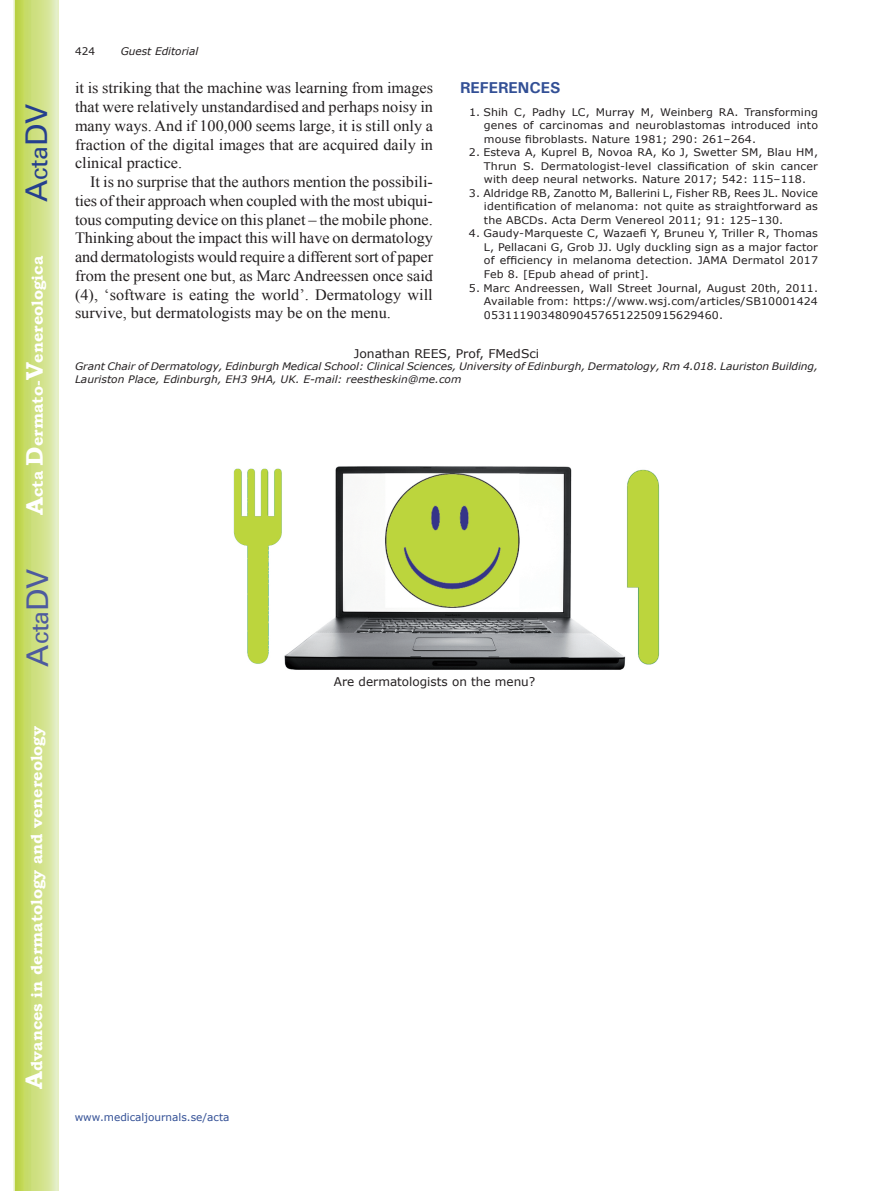
<style>
.page{position:relative;width:893px;height:1191px;background:#fff}
.page>*{position:absolute;margin:0;border:0;box-sizing:border-box;transform-origin:0 0}
.t1{font:30px "Univers";color:#4d5a9e}
.t2{font:30px "Univers";color:#253f8e}
.t3{font:15.75px/18.8px "Times New Roman";color:#231f20;text-align:justify}
.t4{font:700 15.75px "Bookman Old Style";color:#fff}
.t5{font:700 15.75px "Univers";color:#324f95}
.t6{font:12px "Verdana";color:#231f20}
.t7{font:10.5px/13.5px "Verdana";letter-spacing:.01em;color:#231f20;text-align:justify;scale:1.05 1}
.t8{font:10.5px "Verdana";color:#324f95}
.t9{font:italic 10.5px "Verdana";color:#231f20}
.t10{font:10.5px "Verdana";letter-spacing:.01em;color:#231f20}
.t11{font:italic 10.35px/12.8px "Verdana";letter-spacing:-.005em;color:#231f20}
.s1{font-size:24px}
</style>
<div class="page">
<svg style="left:14px;top:0;width:45px;height:1191px;background:#cfe084"></svg>
<img style="left:234px;top:466px;width:425px;height:204px">
<h1 class="t2" style="left:19px;top:202px;width:100px;rotate:-90deg">A<span class="s1">cta</span>DV</h1>
<h2 class="t4" style="left:28px;top:515px;width:260px;rotate:-90deg"><span class="s1">A</span>cta <span class="s1">D</span>ermato-<span class="s1">V</span>enereologica</h2>
<h1 class="t1" style="left:20px;top:666px;width:100px;rotate:-90deg">A<span class="s1">cta</span>DV</h1>
<h2 class="t4" style="left:27px;top:1088px;width:364px;rotate:-90deg"><span class="s1">A</span>dvances in dermatology and venereology</h2>
<p class="t10" style="left:75px;top:44px;width:22px">424</p>
<p class="t9" style="left:121px;top:44px;width:79px">Guest Editorial</p>
<h2 class="t5" style="left:460px;top:78px;width:102px">REFERENCES</h2>
<p class="t7" style="left:484px;top:105px;width:320px;text-indent:-15px">1. Shih C, Padhy LC, Murray M, Weinberg RA. Transforming genes of carcinomas and neuroblastomas introduced into mouse fibroblasts. Nature 1981; 290: 261–264.</p>
<p class="t7" style="left:484px;top:146px;width:320px;text-indent:-15px">2. Esteva A, Kuprel B, Novoa RA, Ko J, Swetter SM, Blau HM, Thrun S. Dermatologist-level classification of skin cancer with deep neural networks. Nature 2017; 542: 115–118.</p>
<p class="t7" style="left:484px;top:186px;width:320px;text-indent:-15px">3. Aldridge RB, Zanotto M, Ballerini L, Fisher RB, Rees JL. Novice identification of melanoma: not quite as straightforward as the ABCDs. Acta Derm Venereol 2011; 91: 125–130.</p>
<p class="t7" style="left:484px;top:227px;width:320px;text-indent:-15px">4. Gaudy-Marqueste C, Wazaefi Y, Bruneu Y, Triller R, Thomas L, Pellacani G, Grob JJ. Ugly duckling sign as a major factor of efficiency in melanoma detection. JAMA Dermatol 2017<br>Feb 8. [Epub ahead of print].</p>
<p class="t7" style="left:484px;top:281px;width:320px;text-indent:-15px">5. Marc Andreessen, Wall Street Journal, August 20th, 2011.<br>Available from: https://www.wsj.com/articles/SB10001424<br>053111903480904576512250915629460.</p>
<p class="t6" style="left:354px;top:345px;width:187px">Jonathan REES, Prof, FMedSci</p>
<p class="t11" style="left:75px;top:360px;width:745px">Grant Chair of Dermatology, Edinburgh Medical School: Clinical Sciences, University of Edinburgh, Dermatology, Rm 4.018. Lauriston Building,<br>Lauriston Place, Edinburgh, EH3 9HA, UK. E-mail: reestheskin@me.com</p>
<p class="t3" style="left:75px;top:79px;width:360px">it is striking that the machine was learning from images that were relatively unstandardised and perhaps noisy in many ways. And if 100,000 seems large, it is still only a fraction of the digital images that are acquired daily in clinical practice.</p>
<p class="t3" style="left:75px;top:172px;width:360px;text-indent:15px">It is no surprise that the authors mention the possibili&shy;ties of their approach when coupled with the most ubiqui&shy;tous computing device on this planet – the mobile phone.<br>Thinking about the impact this will have on dermatology and dermatologists would require a different sort of paper from the present one but, as Marc Andreessen once said (4), ‘software is eating the world’. Dermatology will survive, but dermatologists may be on the menu.</p>
<p class="t6" style="left:334px;top:673px;width:203px">Are dermatologists on the menu?</p>
<p class="t8" style="left:75px;top:1109px;width:156px">www.medicaljournals.se/acta</p>
</div>
